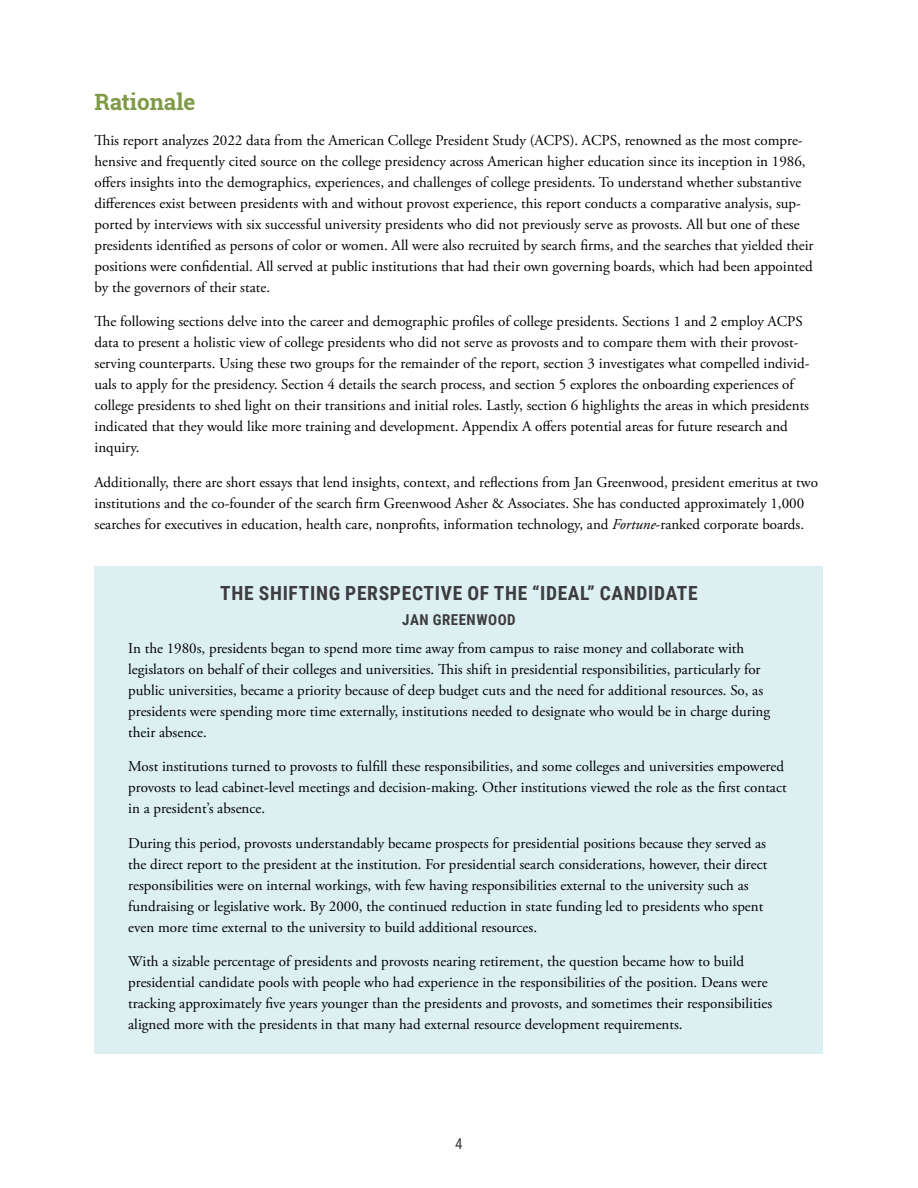
<style>
.page{position:relative;width:918px;height:1188px;background:#fff}
.page>*{position:absolute;margin:0;border:0;box-sizing:border-box;transform-origin:0 0}
.t1{font:700 22.5px "Roboto Slab";color:#809b47}
.t2{font:700 19.5px "Roboto Condensed";letter-spacing:.035em;color:#3d3c3e}
.t3{font:15px/21px "Adobe Garamond Pro";color:#000}
.t4{font:700 15px "Roboto Condensed";letter-spacing:.035em;color:#3d3c3e}
.t5{font:15px "Roboto Condensed";color:#3d3c3e}
.s1{font-style:italic}
</style>
<div class="page">
<div style="left:94px;top:566px;width:730px;height:39px;background:#dcf0f1"></div>
<div style="left:94px;top:596px;width:730px;height:33px;background:#dcf0f1"></div>
<div style="left:94px;top:628px;width:730px;height:133px;background:#dcf0f1"></div>
<div style="left:94px;top:747px;width:730px;height:90px;background:#dcf0f1"></div>
<div style="left:94px;top:823px;width:730px;height:133px;background:#dcf0f1"></div>
<div style="left:94px;top:942px;width:730px;height:111px;background:#dcf0f1"></div>
<h1 class="t1" style="left:94px;top:87px;width:103px">Rationale</h1>
<p class="t3" style="left:94px;top:130px;width:721px">This report analyzes 2022 data from the American College President Study (ACPS). ACPS, renowned as the most compre&shy;hensive and frequently cited source on the college presidency across American higher education since its inception in 1986, offers insights into the demographics, experiences, and challenges of college presidents. To understand whether substantive differences exist between presidents with and without provost experience, this report conducts a comparative analysis, sup&shy;ported by interviews with six successful university presidents who did not previously serve as provosts. All but one of these presidents identified as persons of color or women. All were also recruited by search firms, and the searches that yielded their positions were confidential. All served at public institutions that had their own governing boards, which had been appointed by the governors of their state.</p>
<p class="t3" style="left:94px;top:312px;width:717px">The following sections delve into the career and demographic profiles of college presidents. Sections 1 and 2 employ ACPS data to present a holistic view of college presidents who did not serve as provosts and to compare them with their provost&shy;serving counterparts. Using these two groups for the remainder of the report, section 3 investigates what compelled individ&shy;uals to apply for the presidency. Section 4 details the search process, and section 5 explores the onboarding experiences of college presidents to shed light on their transitions and initial roles. Lastly, section 6 highlights the areas in which presidents indicated that they would like more training and development. Appendix A offers potential areas for future research and inquiry.</p>
<p class="t3" style="left:94px;top:472px;width:725px">Additionally, there are short essays that lend insights, context, and reflections from Jan Greenwood, president emeritus at two institutions and the co-founder of the search firm Greenwood Asher &amp; Associates. She has conducted approximately 1,000 searches for executives in education, health care, nonprofits, information technology, and <span class="s1">Fortune</span>-ranked corporate boards.</p>
<h2 class="t2" style="left:220px;top:580px;width:479px">THE SHIFTING PERSPECTIVE OF THE “IDEAL” CANDIDATE</h2>
<p class="t4" style="left:402px;top:609px;width:115px">JAN GREENWOOD</p>
<p class="t3" style="left:128px;top:638px;width:643px">In the 1980s, presidents began to spend more time away from campus to raise money and collaborate with legislators on behalf of their colleges and universities. This shift in presidential responsibilities, particularly for public universities, became a priority because of deep budget cuts and the need for additional resources. So, as presidents were spending more time externally, institutions needed to designate who would be in charge during their absence.</p>
<p class="t3" style="left:128px;top:756px;width:660px">Most institutions turned to provosts to fulfill these responsibilities, and some colleges and universities empowered provosts to lead cabinet-level meetings and decision-making. Other institutions viewed the role as the first contact in a president’s absence.</p>
<p class="t3" style="left:128px;top:833px;width:641px">During this period, provosts understandably became prospects for presidential positions because they served as the direct report to the president at the institution. For presidential search considerations, however, their direct responsibilities were on internal workings, with few having responsibilities external to the university such as fundraising or legislative work. By 2000, the continued reduction in state funding led to presidents who spent even more time external to the university to build additional resources.</p>
<p class="t3" style="left:128px;top:951px;width:646px">With a sizable percentage of presidents and provosts nearing retirement, the question became how to build presidential candidate pools with people who had experience in the responsibilities of the position. Deans were tracking approximately five years younger than the presidents and provosts, and sometimes their responsibilities aligned more with the presidents in that many had external resource development requirements.</p>
<p class="t5" style="left:455px;top:1133px;width:9px">4</p>
</div>
